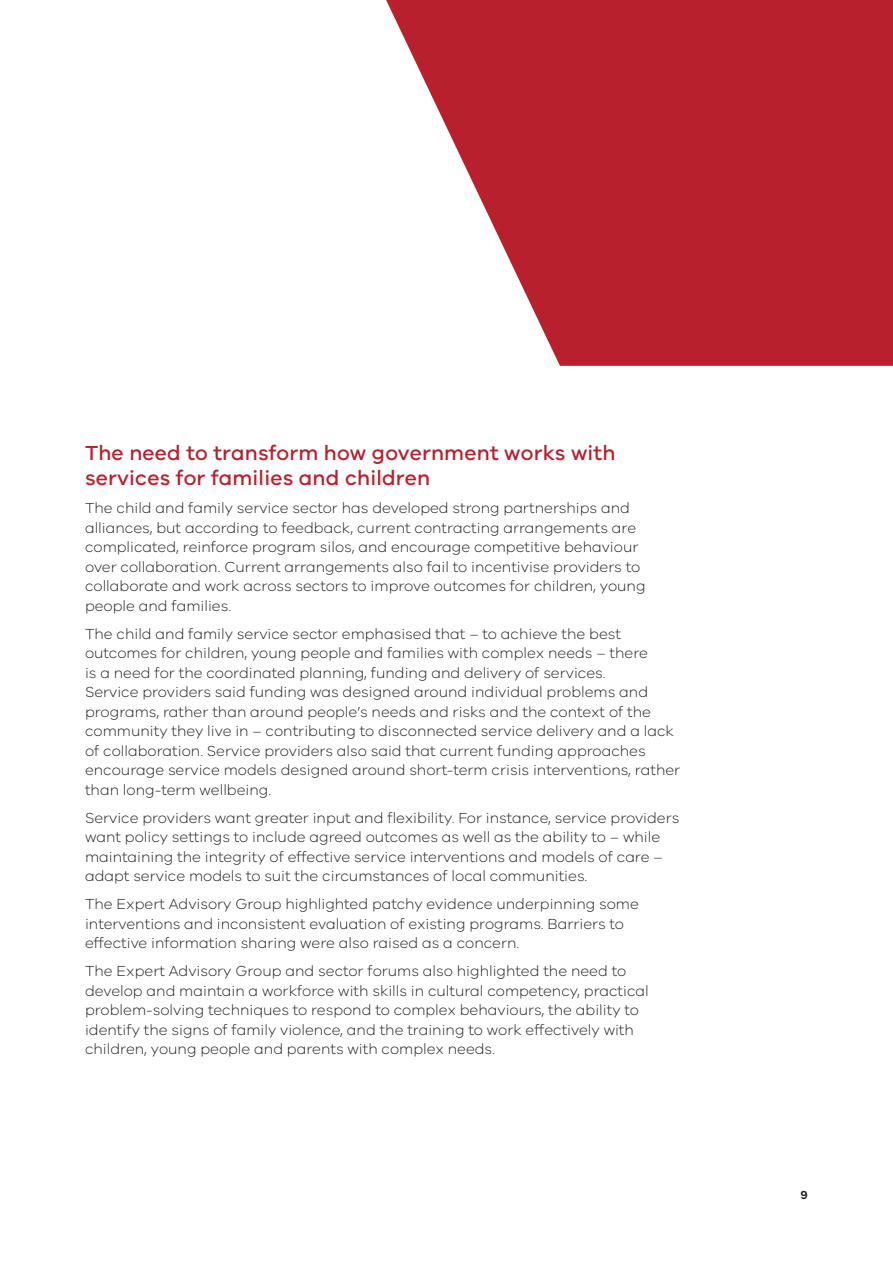
<style>
.page{position:relative;width:893px;height:1263px;background:#fff}
.page>*{position:absolute;margin:0;border:0;box-sizing:border-box;transform-origin:0 0}
.t1{font:500 21px/25.5px "VIC";letter-spacing:.01em;color:#b9202e}
.t2{font:300 15px/19.5px "VIC";color:#231f20}
.t3{font:600 12px "VIC";color:#231f20}
</style>
<div class="page">
<svg style="left:386px;top:0;width:507px;height:366px;fill:#b9202e"></svg>
<h1 class="t1" style="left:85px;top:439px;width:532px">The need to transform how government works with services for families and children</h1>
<p class="t2" style="left:85px;top:498px;width:562px">The child and family service sector has developed strong partnerships and alliances, but according to feedback, current contracting arrangements are complicated, reinforce program silos, and encourage competitive behaviour over collaboration. Current arrangements also fail to incentivise providers to collaborate and work across sectors to improve outcomes for children, young people and families.</p>
<p class="t2" style="left:85px;top:623px;width:597px">The child and family service sector emphasised that – to achieve the best outcomes for children, young people and families with complex needs – there<br>is a need for the coordinated planning, funding and delivery of services.<br>Service providers said funding was designed around individual problems and programs, rather than around people’s needs and risks and the context of the community they live in – contributing to disconnected service delivery and a lack of collaboration. Service providers also said that current funding approaches encourage service models designed around short-term crisis interventions, rather than long-term wellbeing.</p>
<p class="t2" style="left:85px;top:807px;width:596px">Service providers want greater input and flexibility. For instance, service providers want policy settings to include agreed outcomes as well as the ability to – while maintaining the integrity of effective service interventions and models of care – adapt service models to suit the circumstances of local communities.</p>
<p class="t2" style="left:85px;top:894px;width:555px">The Expert Advisory Group highlighted patchy evidence underpinning some interventions and inconsistent evaluation of existing programs. Barriers to effective information sharing were also raised as a concern.</p>
<p class="t2" style="left:85px;top:961px;width:565px">The Expert Advisory Group and sector forums also highlighted the need to develop and maintain a workforce with skills in cultural competency, practical problem-solving techniques to respond to complex behaviours, the ability to identify the signs of family violence, and the training to work effectively with children, young people and parents with complex needs.</p>
<p class="t3" style="left:801px;top:1188px;width:9px">9</p>
</div>
